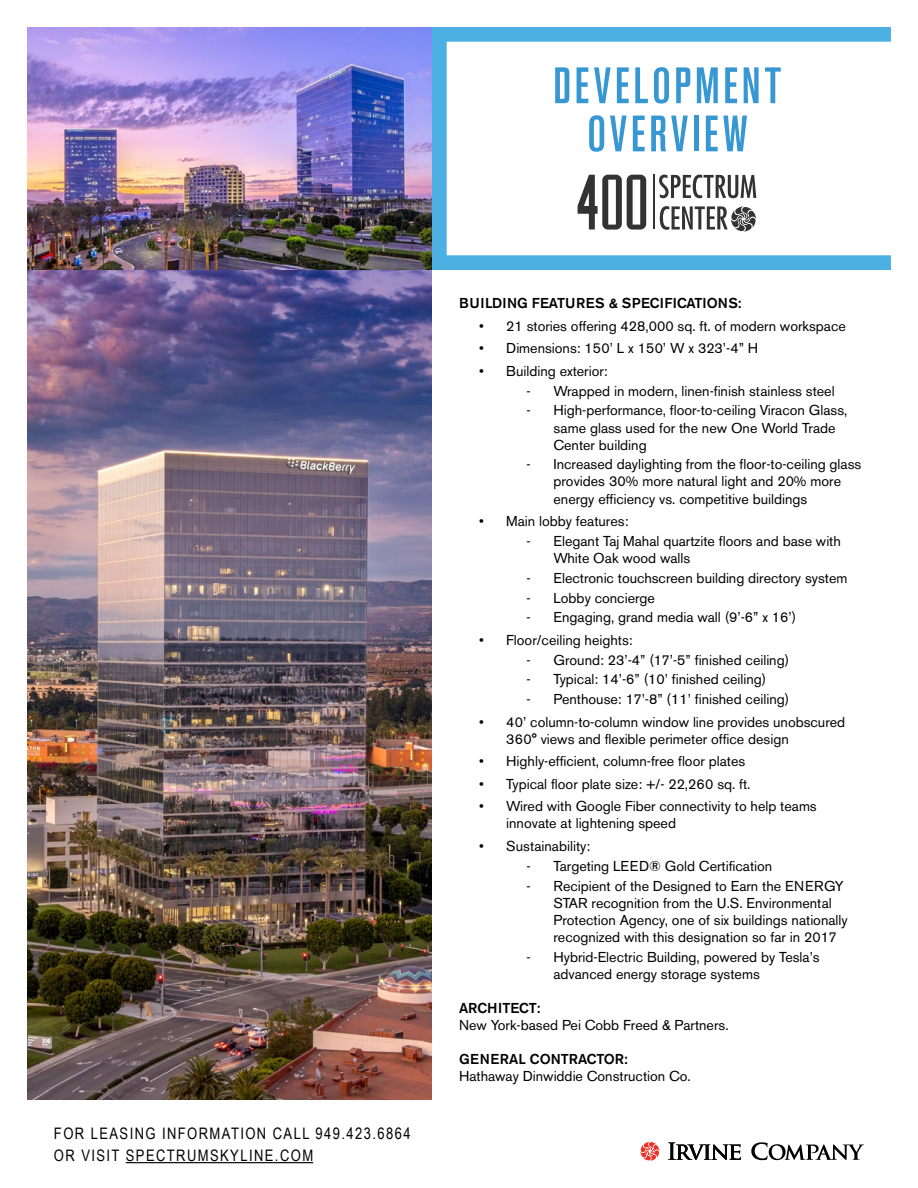
<style>
.page{position:relative;width:918px;height:1188px;background:#fff}
.page>*{position:absolute;margin:0;border:0;box-sizing:border-box;transform-origin:0 0}
.t1{font:500 condensed 50.7px/48.2px "Akzidenz Grotesk Std";letter-spacing:.075em;color:#3697d3;text-align:center}
.t2{font:15.9px/21.6px "Arial Narrow";letter-spacing:.09em;color:#000}
.t3{font:14.25px/17.1px "Akzidenz Grotesk BE";color:#000}
.t4{font:500 14.25px "Akzidenz Grotesk BE";color:#000}
</style>
<div class="page">
<div style="left:432px;top:27px;width:466px;height:243px;border:15px solid #4cb0e3"></div>
<hr style="left:126px;top:1162px;width:187px;height:1px;background:#000">
<svg style="left:751px;top:1142px;width:113px;height:18px"></svg>
<svg style="left:668px;top:1142px;width:73px;height:18px"></svg>
<svg style="left:640px;top:1142px;width:20px;height:19px"></svg>
<svg style="left:659px;top:175px;width:97px;height:23px"></svg>
<hr style="left:653px;top:175px;width:1px;height:54px;background:#010101">
<svg style="left:660px;top:206px;width:96px;height:26px"></svg>
<svg style="left:578px;top:175px;width:68px;height:55px"></svg>
<img style="left:27px;top:27px;width:405px;height:1072px">
<h1 class="t1" style="left:553px;top:61px;width:230px">DEVELOPMENT<br>OVERVIEW</h1>
<p class="t2" style="left:54px;top:1122px;width:358px">FOR LEASING INFORMATION CALL 949.423.6864<br>OR VISIT SPECTRUMSKYLINE.COM</p>
<p class="t4" style="left:459px;top:295px;width:284px">BUILDING FEATURES &amp; SPECIFICATIONS:</p>
<p class="t3" style="left:479px;top:317px;width:368px">• 21 stories offering 428,000 sq. ft. of modern workspace</p>
<p class="t3" style="left:479px;top:340px;width:281px">• Dimensions: 150’ L x 150’ W x 323’-4” H</p>
<p class="t3" style="left:479px;top:362px;width:130px">• Building exterior:</p>
<p class="t3" style="left:527px;top:382px;width:310px">- Wrapped in modern, linen-finish stainless steel</p>
<p class="t3" style="left:554px;top:402px;width:295px;text-indent:-27px">- High-performance, floor-to-ceiling Viracon Glass, same glass used for the new One World Trade<br>Center building</p>
<p class="t3" style="left:554px;top:456px;width:309px;text-indent:-27px">- Increased daylighting from the floor-to-ceiling glass provides 30% more natural light and 20% more energy efficiency vs. competitive buildings</p>
<p class="t3" style="left:479px;top:513px;width:151px">• Main lobby features:</p>
<p class="t3" style="left:554px;top:532px;width:289px;text-indent:-27px">- Elegant Taj Mahal quartzite floors and base with<br>White Oak wood walls</p>
<p class="t3" style="left:527px;top:569px;width:322px">- Electronic touchscreen building directory system</p>
<p class="t3" style="left:527px;top:589px;width:130px">- Lobby concierge</p>
<p class="t3" style="left:527px;top:609px;width:271px">- Engaging, grand media wall (9’-6” x 16’)</p>
<p class="t3" style="left:479px;top:631px;width:155px">• Floor/ceiling heights:</p>
<p class="t3" style="left:527px;top:651px;width:264px">- Ground: 23’-4” (17’-5” finished ceiling)</p>
<p class="t3" style="left:527px;top:671px;width:241px">- Typical: 14’-6” (10’ finished ceiling)</p>
<p class="t3" style="left:527px;top:691px;width:264px">- Penthouse: 17’-8” (11’ finished ceiling)</p>
<p class="t3" style="left:506px;top:713px;width:341px;text-indent:-27px">• 40’ column-to-column window line provides unobscured<br>360° views and flexible perimeter office design</p>
<p class="t3" style="left:479px;top:753px;width:268px">• Highly-efficient, column-free floor plates</p>
<p class="t3" style="left:479px;top:775px;width:273px">• Typical floor plate size: +/- 22,260 sq. ft.</p>
<p class="t3" style="left:506px;top:798px;width:312px;text-indent:-27px">• Wired with Google Fiber connectivity to help teams innovate at lightening speed</p>
<p class="t3" style="left:479px;top:837px;width:113px">• Sustainability:</p>
<p class="t3" style="left:527px;top:857px;width:247px">- Targeting LEED® Gold Certification</p>
<p class="t3" style="left:554px;top:877px;width:296px;text-indent:-27px">- Recipient of the Designed to Earn the ENERGY STAR recognition from the U.S. Environmental Protection Agency, one of six buildings nationally recognized with this designation so far in 2017</p>
<p class="t3" style="left:554px;top:948px;width:268px;text-indent:-27px">- Hybrid-Electric Building, powered by Tesla’s advanced energy storage systems</p>
<p class="t4" style="left:459px;top:999px;width:83px">ARCHITECT:</p>
<p class="t3" style="left:459px;top:1017px;width:271px">New York-based Pei Cobb Freed &amp; Partners.</p>
<p class="t4" style="left:459px;top:1051px;width:170px">GENERAL CONTRACTOR:</p>
<p class="t3" style="left:459px;top:1068px;width:233px">Hathaway Dinwiddie Construction Co.</p>
</div>
